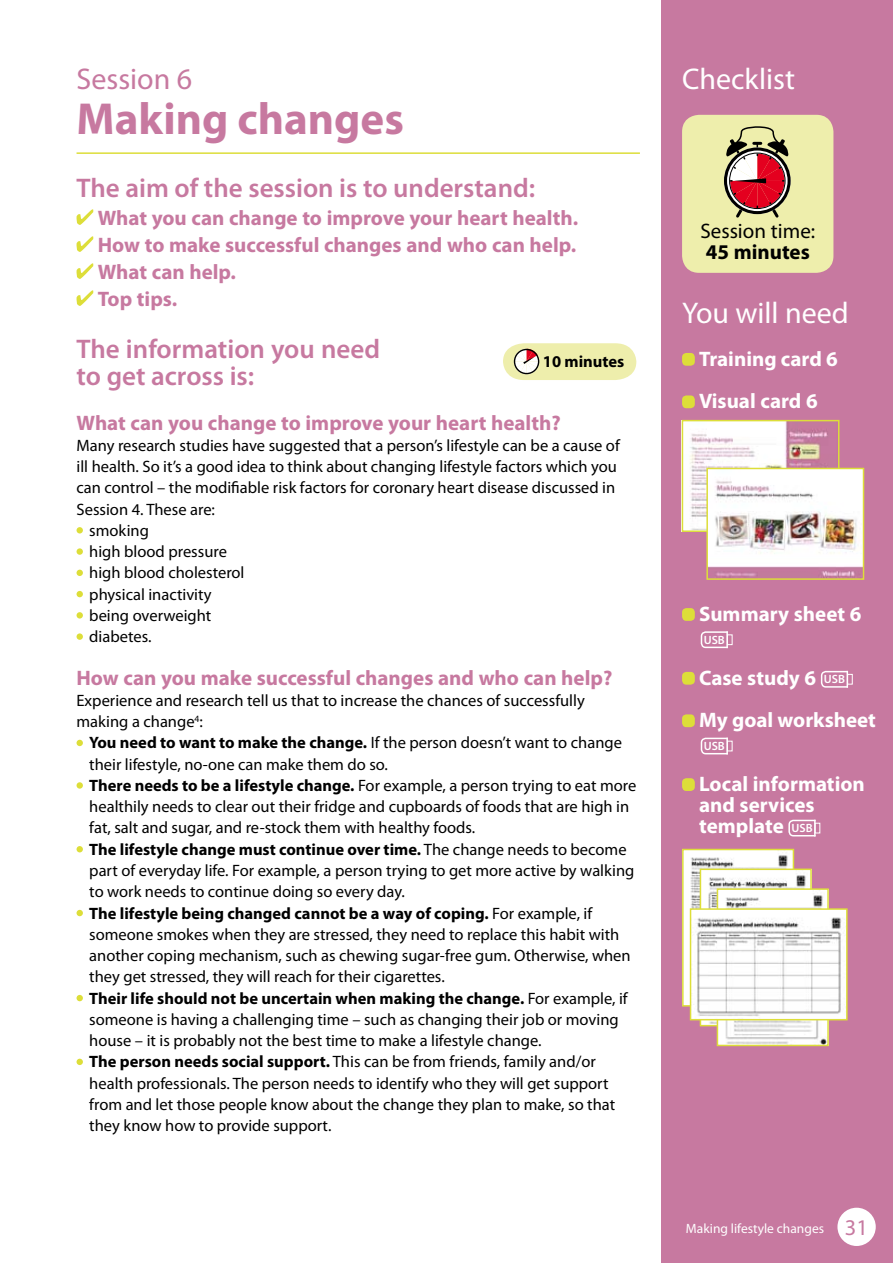
<style>
.page{position:relative;width:893px;height:1263px;background:#fff}
.page>*{position:absolute;margin:0;border:0;box-sizing:border-box;transform-origin:0 0}
.t1{font:700 45px "Myriad Pro";color:#c779a0}
.t2{font:30px "Myriad Pro";color:#fff}
.t3{font:30px "Myriad Pro";color:#c779a0}
.t4{font:600 27px "Myriad Pro";color:#c779a0}
.t5{font:22.5px "Myriad Pro";color:#c779a0}
.t6{font:700 21px/27px "Myriad Pro";color:#c779a0}
.t7{font:700 21px/42.5px "Myriad Pro";color:#fff}
.t8{font:21px "Myriad Pro";color:#000}
.t9{font:700 21px "Myriad Pro";color:#000}
.t10{font:16.5px/21.3px "Myriad Pro";color:#000}
.t11{font:700 16.5px "Myriad Pro";color:#000}
.t12{font:13.5px "Myriad Pro";color:#fff}
.t13{font:600 12px "Myriad Pro";color:#fff}
.s1{font-weight:700}
.s2{font-weight:600;font-size:12px}
</style>
<div class="page">
<div style="left:661px;top:0;width:232px;height:1263px;background:#c779a0"></div>
<hr style="left:77px;top:152px;width:563px;height:2px;background:#ddde39">
<svg style="left:77px;top:209px;width:16px;height:16px"></svg>
<svg style="left:77px;top:236px;width:16px;height:16px"></svg>
<svg style="left:77px;top:263px;width:16px;height:16px"></svg>
<svg style="left:77px;top:290px;width:16px;height:16px"></svg>
<svg style="left:503px;top:343px;width:133px;height:37px;background:#ece9b2"></svg>
<div style="left:514px;top:349px;width:25px;height:25px;border:1px solid #000;border-radius:50%"></div>
<svg style="left:77px;top:527px;width:6px;height:6px"></svg>
<div style="left:77px;top:548px;width:6px;height:7px;background:#ddde39;border-radius:50%"></div>
<svg style="left:77px;top:570px;width:6px;height:6px"></svg>
<svg style="left:77px;top:591px;width:6px;height:6px"></svg>
<svg style="left:77px;top:612px;width:6px;height:6px"></svg>
<div style="left:77px;top:633px;width:6px;height:7px;background:#ddde39;border-radius:50%"></div>
<svg style="left:77px;top:740px;width:6px;height:6px"></svg>
<div style="left:77px;top:782px;width:6px;height:7px;background:#ddde39;border-radius:50%"></div>
<svg style="left:77px;top:846px;width:6px;height:6px"></svg>
<svg style="left:77px;top:910px;width:6px;height:6px"></svg>
<svg style="left:77px;top:995px;width:6px;height:6px"></svg>
<svg style="left:77px;top:1059px;width:6px;height:6px"></svg>
<div style="left:837px;top:1208px;width:39px;height:38px;background:#fff;border-radius:50%"></div>
<div style="left:682px;top:353px;width:13px;height:13px;background:#ddde39;border-radius:4px"></div>
<div style="left:682px;top:395px;width:13px;height:13px;background:#ddde39;border-radius:4px"></div>
<div style="left:682px;top:608px;width:13px;height:13px;background:#ddde39;border-radius:4px"></div>
<div style="left:727px;top:634px;width:5px;height:11px;border:1px solid #fff"></div>
<svg style="left:700px;top:631px;width:29px;height:18px"></svg>
<div style="left:682px;top:672px;width:13px;height:13px;background:#ddde39;border-radius:4px"></div>
<div style="left:847px;top:674px;width:6px;height:10px;border:1px solid #fff"></div>
<svg style="left:820px;top:670px;width:29px;height:18px"></svg>
<div style="left:682px;top:714px;width:13px;height:13px;background:#ddde39;border-radius:4px"></div>
<div style="left:727px;top:741px;width:5px;height:10px;border:1px solid #fff"></div>
<svg style="left:700px;top:737px;width:29px;height:18px"></svg>
<div style="left:682px;top:778px;width:13px;height:13px;background:#ddde39;border-radius:4px"></div>
<div style="left:815px;top:823px;width:5px;height:10px;border:1px solid #fff"></div>
<svg style="left:788px;top:819px;width:29px;height:18px"></svg>
<div style="left:682px;top:115px;width:151px;height:158px;background:#eeeeac;border-radius:17px"></div>
<svg style="left:725px;top:127px;width:65px;height:91px"></svg>
<img style="left:685px;top:420px;width:155px;height:109px">
<div style="left:682px;top:420px;width:157px;height:112px;border:2px solid #ddde39"></div>
<img style="left:709px;top:471px;width:152px;height:106px">
<div style="left:706px;top:468px;width:158px;height:112px;border:2px solid #ddde39"></div>
<img style="left:685px;top:852px;width:106px;height:151px">
<div style="left:682px;top:849px;width:112px;height:157px;border:2px solid #ddde39"></div>
<img style="left:703px;top:871px;width:106px;height:152px">
<div style="left:700px;top:868px;width:112px;height:158px;border:2px solid #ddde39"></div>
<img style="left:720px;top:891px;width:106px;height:152px">
<div style="left:717px;top:888px;width:112px;height:158px;border:2px solid #ddde39"></div>
<img style="left:693px;top:911px;width:152px;height:106px">
<div style="left:690px;top:908px;width:158px;height:112px;border:2px solid #ddde39"></div>
<h2 class="t3" style="left:77px;top:60px;width:117px">Session 6</h2>
<h1 class="t1" style="left:77px;top:90px;width:329px">Making changes</h1>
<h3 class="t4" style="left:77px;top:171px;width:460px">The aim of the session is to understand:</h3>
<p class="t6" style="left:98px;top:204px;width:482px">What you can change to improve your heart health.<br>How to make successful changes and who can help.<br>What can help.<br>Top tips.</p>
<h3 class="t4" style="left:77px;top:332px;width:305px">The information you need</h3>
<p class="t11" style="left:543px;top:350px;width:83px">10 minutes</p>
<h3 class="t4" style="left:77px;top:359px;width:179px">to get across is:</h3>
<p class="t6" style="left:77px;top:408px;width:486px">What can you change to improve your heart health?</p>
<p class="t10" style="left:77px;top:434px;width:545px">Many research studies have suggested that a person’s lifestyle can be a cause of</p>
<p class="t10" style="left:77px;top:456px;width:542px">ill health. So it’s a good idea to think about changing lifestyle factors which you</p>
<p class="t10" style="left:77px;top:477px;width:540px">can control – the modifiable risk factors for coronary heart disease discussed in</p>
<p class="t10" style="left:77px;top:498px;width:140px">Session 4. These are:</p>
<p class="t10" style="left:89px;top:519px;width:61px">smoking</p>
<p class="t10" style="left:89px;top:541px;width:139px">high blood pressure</p>
<p class="t10" style="left:89px;top:562px;width:157px">high blood cholesterol</p>
<p class="t10" style="left:89px;top:583px;width:124px">physical inactivity</p>
<p class="t10" style="left:89px;top:604px;width:124px">being overweight</p>
<p class="t10" style="left:89px;top:626px;width:64px">diabetes.</p>
<p class="t6" style="left:77px;top:663px;width:537px">How can you make successful changes and who can help?</p>
<p class="t10" style="left:77px;top:689px;width:510px">Experience and research tell us that to increase the chances of successfully making a change<sup>4</sup>:</p>
<p class="t10" style="left:89px;top:732px;width:548px"><span class="s1">You need to want to make the change.</span> If the person doesn’t want to change their lifestyle, no-one can make them do so.<br><span class="s1">There needs to be a lifestyle change.</span> For example, a person trying to eat more healthily needs to clear out their fridge and cupboards of foods that are high in fat, salt and sugar, and re-stock them with healthy foods.<br><span class="s1">The lifestyle change must continue over time.</span> The change needs to become part of everyday life. For example, a person trying to get more active by walking to work needs to continue doing so every day.<br><span class="s1">The lifestyle being changed cannot be a way of coping.</span> For example, if someone smokes when they are stressed, they need to replace this habit with another coping mechanism, such as chewing sugar-free gum. Otherwise, when they get stressed, they will reach for their cigarettes.<br><span class="s1">Their life should not be uncertain when making the change.</span> For example, if someone is having a challenging time – such as changing their job or moving house – it is probably not the best time to make a lifestyle change.<br><span class="s1">The person needs social support.</span> This can be from friends, family and/or health professionals. The person needs to identify who they will get support from and let those people know about the change they plan to make, so that they know how to provide support.</p>
<h2 class="t2" style="left:682px;top:61px;width:115px">Checklist</h2>
<p class="t8" style="left:700px;top:218px;width:116px">Session time:</p>
<p class="t9" style="left:706px;top:239px;width:106px">45 minutes</p>
<h2 class="t2" style="left:682px;top:295px;width:168px">You will need</h2>
<p class="t7" style="left:699px;top:337px;width:140px">Training card 6<br>Visual card 6</p>
<p class="t7" style="left:699px;top:592px;width:164px">Summary sheet 6</p>
<p class="t13" style="left:704px;top:632px;width:23px">USB</p>
<p class="t7" style="left:699px;top:656px;width:178px">Case study 6 <span class="s2">USB<br></span>My goal worksheet</p>
<p class="t13" style="left:704px;top:738px;width:23px">USB</p>
<p class="t7" style="left:699px;top:772px;width:167px;line-height:21.3px">Local information and services template <span class="s2">USB</span></p>
<p class="t12" style="left:686px;top:1220px;width:140px">Making lifestyle changes</p>
<h3 class="t5" style="left:845px;top:1213px;width:25px">31</h3>
</div>
